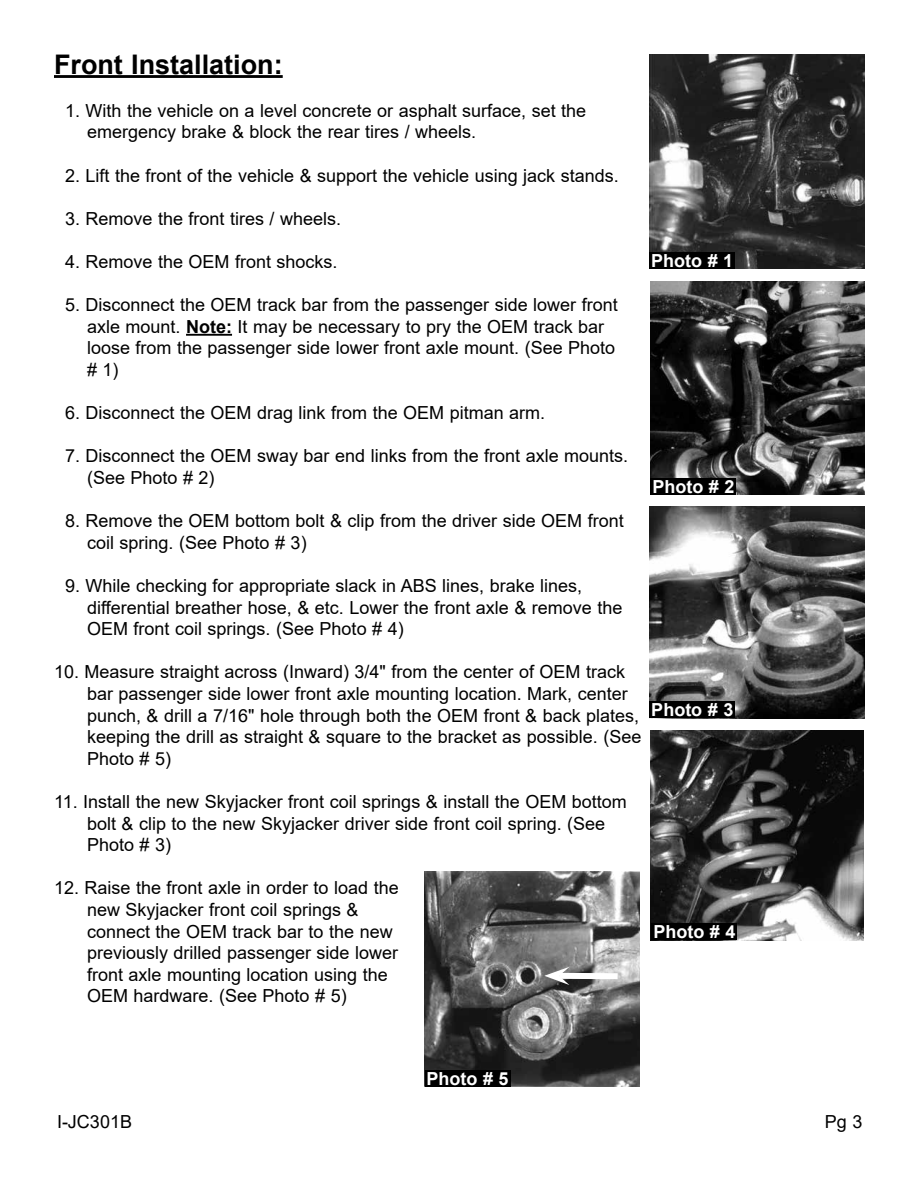
<style>
.page{position:relative;width:918px;height:1188px;background:#fff}
.page>*{position:absolute;margin:0;border:0;box-sizing:border-box;transform-origin:0 0}
.t1{font:700 27px "Arial";color:#000}
.t2{font:18px/21.6px "Arial";color:#000}
.t3{font:700 18px "Arial";color:#fff}
.s1{font-weight:700}
</style>
<div class="page">
<hr style="left:54px;top:75px;width:229px;height:3px;background:#000">
<hr style="left:186px;top:334px;width:46px;height:2px;background:#000">
<img style="left:650px;top:54px;width:214px;height:214px">
<div style="left:650px;top:253px;width:85px;height:16px;background:#000"></div>
<img style="left:650px;top:507px;width:215px;height:211px">
<div style="left:650px;top:701px;width:85px;height:16px;background:#000"></div>
<img style="left:651px;top:730px;width:213px;height:210px">
<div style="left:652px;top:923px;width:85px;height:16px;background:#000"></div>
<img style="left:651px;top:281px;width:213px;height:213px">
<div style="left:651px;top:478px;width:85px;height:16px;background:#000"></div>
<img style="left:425px;top:872px;width:214px;height:214px">
<div style="left:425px;top:1070px;width:85px;height:16px;background:#000"></div>
<div style="left:559px;top:973px;width:59px;height:6px;background:#fff"></div>
<svg style="left:544px;top:967px;width:26px;height:18px"></svg>
<h1 class="t1" style="left:54px;top:45px;width:230px">Front Installation:</h1>
<p class="t2" style="left:87px;top:100px;width:501px;text-indent:-22px">1. With the vehicle on a level concrete or asphalt surface, set the emergency brake &amp; block the rear tires / wheels.</p>
<p class="t2" style="left:65px;top:164px;width:555px">2. Lift the front of the vehicle &amp; support the vehicle using jack stands.</p>
<p class="t2" style="left:65px;top:208px;width:278px">3. Remove the front tires / wheels.</p>
<p class="t2" style="left:65px;top:251px;width:274px">4. Remove the OEM front shocks.</p>
<p class="t2" style="left:87px;top:294px;width:532px;text-indent:-22px">5. Disconnect the OEM track bar from the passenger side lower front axle mount. <span class="s1">Note:</span> It may be necessary to pry the OEM track bar loose from the passenger side lower front axle mount. (See Photo # 1)</p>
<p class="t2" style="left:65px;top:402px;width:482px">6. Disconnect the OEM drag link from the OEM pitman arm.</p>
<p class="t2" style="left:87px;top:445px;width:543px;text-indent:-22px">7. Disconnect the OEM sway bar end links from the front axle mounts. (See Photo # 2)</p>
<p class="t2" style="left:87px;top:510px;width:538px;text-indent:-22px">8. Remove the OEM bottom bolt &amp; clip from the driver side OEM front coil spring. (See Photo # 3)</p>
<p class="t2" style="left:87px;top:575px;width:537px;text-indent:-22px">9. While checking for appropriate slack in ABS lines, brake lines, differential breather hose, &amp; etc. Lower the front axle &amp; remove the<br>OEM front coil springs. (See Photo # 4)</p>
<p class="t2" style="left:87px;top:661px;width:556px;text-indent:-33px">10. Measure straight across (Inward) 3/4" from the center of OEM track bar passenger side lower front axle mounting location. Mark, center punch, &amp; drill a 7/16" hole through both the OEM front &amp; back plates, keeping the drill as straight &amp; square to the bracket as possible. (See Photo # 5)</p>
<p class="t2" style="left:87px;top:791px;width:541px;text-indent:-33px">11. Install the new Skyjacker front coil springs &amp; install the OEM bottom bolt &amp; clip to the new Skyjacker driver side front coil spring. (See<br>Photo # 3)</p>
<p class="t2" style="left:87px;top:877px;width:313px;text-indent:-33px">12. Raise the front axle in order to load the new Skyjacker front coil springs &amp; connect the OEM track bar to the new previously drilled passenger side lower front axle mounting location using the OEM hardware. (See Photo # 5)</p>
<p class="t3" style="left:651px;top:248px;width:84px">Photo # 1</p>
<p class="t3" style="left:652px;top:474px;width:84px">Photo # 2</p>
<p class="t3" style="left:651px;top:697px;width:84px">Photo # 3</p>
<p class="t3" style="left:653px;top:919px;width:84px">Photo # 4</p>
<p class="t3" style="left:427px;top:1066px;width:84px">Photo # 5</p>
<p class="t2" style="left:57px;top:1111px;width:77px">I-JC301B</p>
<p class="t2" style="left:825px;top:1111px;width:39px">Pg 3</p>
</div>
